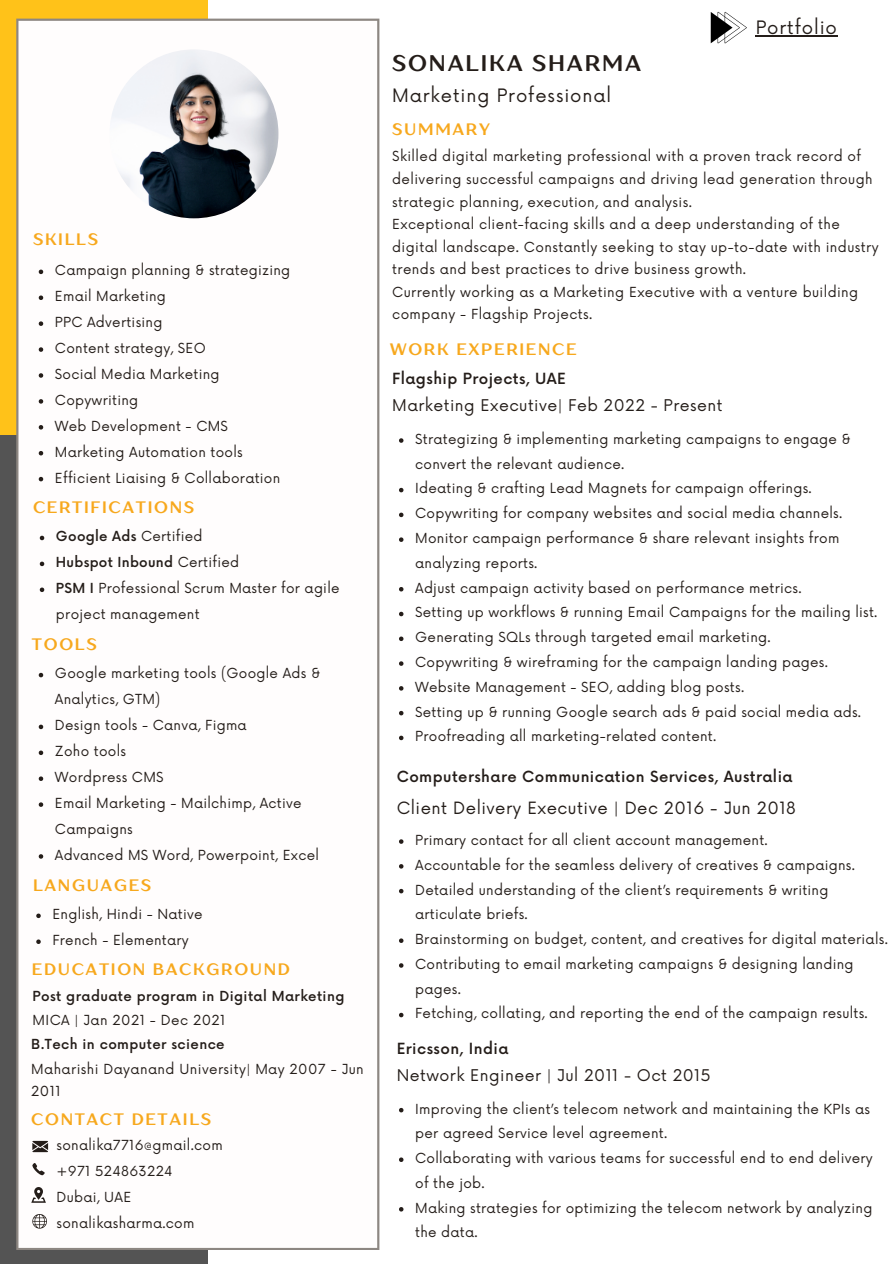
<style>
.page{position:relative;width:894px;height:1264px;background:#fff}
.page>*{position:absolute;margin:0;border:0;box-sizing:border-box;transform-origin:0 0}
.t1{font:700 22.5px "TT Drugs";letter-spacing:.08em;color:#241d19}
.t2{font:18px "Now";letter-spacing:.05em;color:#241d19}
.t3{font:700 16.5px "TT Drugs";letter-spacing:.1em;color:#f7a81d}
.t4{font:16.5px "Now";letter-spacing:.03em;color:#241d19}
.t5{font:15.75px "Now";letter-spacing:.03em;color:#241d19}
.t6{font:500 15px "Now";letter-spacing:.03em;color:#241d19}
.t7{font:13.5px/24.8px "Now";letter-spacing:.02em;color:#241d19}
.t8{font:500 13.5px "Now";letter-spacing:.03em;color:#241d19}
.s1{font-weight:500}
</style>
<div class="page">
<div style="left:0;top:0;width:207px;height:674px;background:#ffc219"></div>
<div style="left:0;top:435px;width:207px;height:828px;background:#545454"></div>
<div style="left:16px;top:19px;width:363px;height:1230px;background:#fffdfd"></div>
<img style="left:109px;top:49px;width:169px;height:169px;border-radius:50%">
<svg style="left:710px;top:12px;width:36px;height:31px"></svg>
<svg style="left:39px;top:673px;width:4px;height:4px"></svg>
<svg style="left:39px;top:724px;width:4px;height:5px"></svg>
<svg style="left:39px;top:750px;width:4px;height:5px"></svg>
<svg style="left:39px;top:776px;width:4px;height:5px"></svg>
<svg style="left:39px;top:802px;width:4px;height:4px"></svg>
<svg style="left:39px;top:854px;width:4px;height:4px"></svg>
<svg style="left:399px;top:438px;width:4px;height:5px"></svg>
<svg style="left:399px;top:488px;width:4px;height:4px"></svg>
<svg style="left:399px;top:512px;width:4px;height:5px"></svg>
<svg style="left:399px;top:537px;width:4px;height:5px"></svg>
<svg style="left:399px;top:587px;width:4px;height:4px"></svg>
<svg style="left:399px;top:611px;width:4px;height:5px"></svg>
<svg style="left:399px;top:636px;width:4px;height:5px"></svg>
<svg style="left:399px;top:661px;width:4px;height:5px"></svg>
<svg style="left:399px;top:686px;width:4px;height:4px"></svg>
<svg style="left:399px;top:711px;width:4px;height:4px"></svg>
<svg style="left:399px;top:735px;width:4px;height:5px"></svg>
<svg style="left:399px;top:1107px;width:4px;height:5px"></svg>
<svg style="left:399px;top:1157px;width:4px;height:4px"></svg>
<svg style="left:399px;top:1207px;width:4px;height:4px"></svg>
<svg style="left:39px;top:269px;width:4px;height:5px"></svg>
<svg style="left:39px;top:295px;width:4px;height:5px"></svg>
<svg style="left:39px;top:321px;width:4px;height:5px"></svg>
<svg style="left:39px;top:347px;width:4px;height:5px"></svg>
<svg style="left:39px;top:373px;width:4px;height:5px"></svg>
<svg style="left:39px;top:399px;width:4px;height:4px"></svg>
<svg style="left:39px;top:425px;width:4px;height:4px"></svg>
<svg style="left:39px;top:451px;width:4px;height:4px"></svg>
<svg style="left:39px;top:477px;width:4px;height:4px"></svg>
<svg style="left:399px;top:839px;width:4px;height:4px"></svg>
<svg style="left:399px;top:864px;width:4px;height:4px"></svg>
<svg style="left:399px;top:888px;width:4px;height:5px"></svg>
<svg style="left:399px;top:938px;width:4px;height:4px"></svg>
<svg style="left:399px;top:963px;width:4px;height:4px"></svg>
<svg style="left:399px;top:1012px;width:4px;height:5px"></svg>
<svg style="left:32px;top:1140px;width:16px;height:12px"></svg>
<svg style="left:32px;top:1162px;width:13px;height:13px"></svg>
<svg style="left:31px;top:1186px;width:15px;height:16px"></svg>
<svg style="left:32px;top:1213px;width:15px;height:15px"></svg>
<svg style="left:40px;top:535px;width:4px;height:5px"></svg>
<svg style="left:40px;top:561px;width:4px;height:5px"></svg>
<svg style="left:40px;top:587px;width:4px;height:5px"></svg>
<svg style="left:36px;top:913px;width:5px;height:5px"></svg>
<svg style="left:36px;top:939px;width:5px;height:5px"></svg>
<hr style="left:755px;top:35px;width:82px;height:1px;background:#241d19">
<p class="t3" style="left:33px;top:229px;width:67px">SKILLS</p>
<p class="t7" style="left:55px;top:258px;width:237px;line-height:26px">Campaign planning &amp; strategizing<br>Email Marketing<br>PPC Advertising<br>Content strategy, SEO<br>Social Media Marketing<br>Copywriting<br>Web Development - CMS<br>Marketing Automation tools<br>Efficient Liaising &amp; Collaboration</p>
<p class="t3" style="left:33px;top:497px;width:162px">CERTIFICATIONS</p>
<p class="t7" style="left:56px;top:524px;width:285px;line-height:26px"><span class="s1">Google Ads</span> Certified<br><span class="s1">Hubspot Inbound</span> Certified<br><span class="s1">PSM I</span> Professional Scrum Master for agile project management</p>
<p class="t3" style="left:32px;top:634px;width:66px">TOOLS</p>
<p class="t7" style="left:55px;top:661px;width:267px;line-height:26px">Google marketing tools (Google Ads &amp;<br>Analytics, GTM)<br>Design tools - Canva, Figma<br>Zoho tools<br>Wordpress CMS<br>Email Marketing - Mailchimp, Active<br>Campaigns<br>Advanced MS Word, Powerpoint, Excel</p>
<p class="t3" style="left:33px;top:874px;width:120px">LANGUAGES</p>
<p class="t7" style="left:52px;top:902px;width:152px;line-height:26px">English, Hindi - Native<br>French - Elementary</p>
<p class="t3" style="left:32px;top:958px;width:259px">EDUCATION BACKGROUND</p>
<p class="t8" style="left:33px;top:988px;width:313px">Post graduate program in Digital Marketing</p>
<p class="t7" style="left:33px;top:1008px;width:194px">MICA | Jan 2021 - Dec 2021</p>
<p class="t8" style="left:31px;top:1036px;width:195px">B.Tech in computer science</p>
<p class="t7" style="left:31px;top:1058px;width:334px;line-height:22.5px">Maharishi Dayanand University| May 2007 - Jun<br>2011</p>
<p class="t3" style="left:31px;top:1108px;width:181px">CONTACT DETAILS</p>
<p class="t7" style="left:57px;top:1132px;width:168px;line-height:26px">sonalika7716@gmail.com +971 524863224<br>Dubai, UAE sonalikasharma.com</p>
<h1 class="t1" style="left:392px;top:49px;width:250px">SONALIKA SHARMA</h1>
<h2 class="t2" style="left:392px;top:85px;width:220px">Marketing Professional</h2>
<p class="t3" style="left:392px;top:119px;width:99px">SUMMARY</p>
<h2 class="t2" style="left:755px;top:18px;width:83px">Portfolio</h2>
<p class="t7" style="left:392px;top:146px;width:487px;line-height:22.5px">Skilled digital marketing professional with a proven track record of delivering successful campaigns and driving lead generation through strategic planning, execution, and analysis.<br>Exceptional client-facing skills and a deep understanding of the digital landscape. Constantly seeking to stay up-to-date with industry trends and best practices to drive business growth.<br>Currently working as a Marketing Executive with a venture building company - Flagship Projects.</p>
<p class="t3" style="left:389px;top:339px;width:188px">WORK EXPERIENCE</p>
<p class="t6" style="left:392px;top:370px;width:175px">Flagship Projects, UAE</p>
<p class="t5" style="left:392px;top:396px;width:332px">Marketing Executive| Feb 2022 - Present</p>
<p class="t7" style="left:415px;top:427px;width:463px">Strategizing &amp; implementing marketing campaigns to engage &amp; convert the relevant audience.<br>Ideating &amp; crafting Lead Magnets for campaign offerings.<br>Copywriting for company websites and social media channels.<br>Monitor campaign performance &amp; share relevant insights from analyzing reports.<br>Adjust campaign activity based on performance metrics.<br>Setting up workflows &amp; running Email Campaigns for the mailing list.<br>Generating SQLs through targeted email marketing.<br>Copywriting &amp; wireframing for the campaign landing pages.<br>Website Management - SEO, adding blog posts.<br>Setting up &amp; running Google search ads &amp; paid social media ads.<br>Proofreading all marketing-related content.</p>
<p class="t6" style="left:396px;top:768px;width:397px">Computershare Communication Services, Australia</p>
<p class="t4" style="left:396px;top:798px;width:400px">Client Delivery Executive | Dec 2016 - Jun 2018</p>
<p class="t7" style="left:415px;top:828px;width:474px">Primary contact for all client account management.<br>Accountable for the seamless delivery of creatives &amp; campaigns.<br>Detailed understanding of the client’s requirements &amp; writing articulate briefs.<br>Brainstorming on budget, content, and creatives for digital materials.<br>Contributing to email marketing campaigns &amp; designing landing pages.<br>Fetching, collating, and reporting the end of the campaign results.</p>
<p class="t6" style="left:396px;top:1040px;width:113px">Ericsson, India</p>
<p class="t5" style="left:396px;top:1066px;width:315px">Network Engineer | Jul 2011 - Oct 2015</p>
<p class="t7" style="left:415px;top:1096px;width:459px">Improving the client’s telecom network and maintaining the KPIs as per agreed Service level agreement.<br>Collaborating with various teams for successful end to end delivery of the job.<br>Making strategies for optimizing the telecom network by analyzing the data.</p>
</div>
